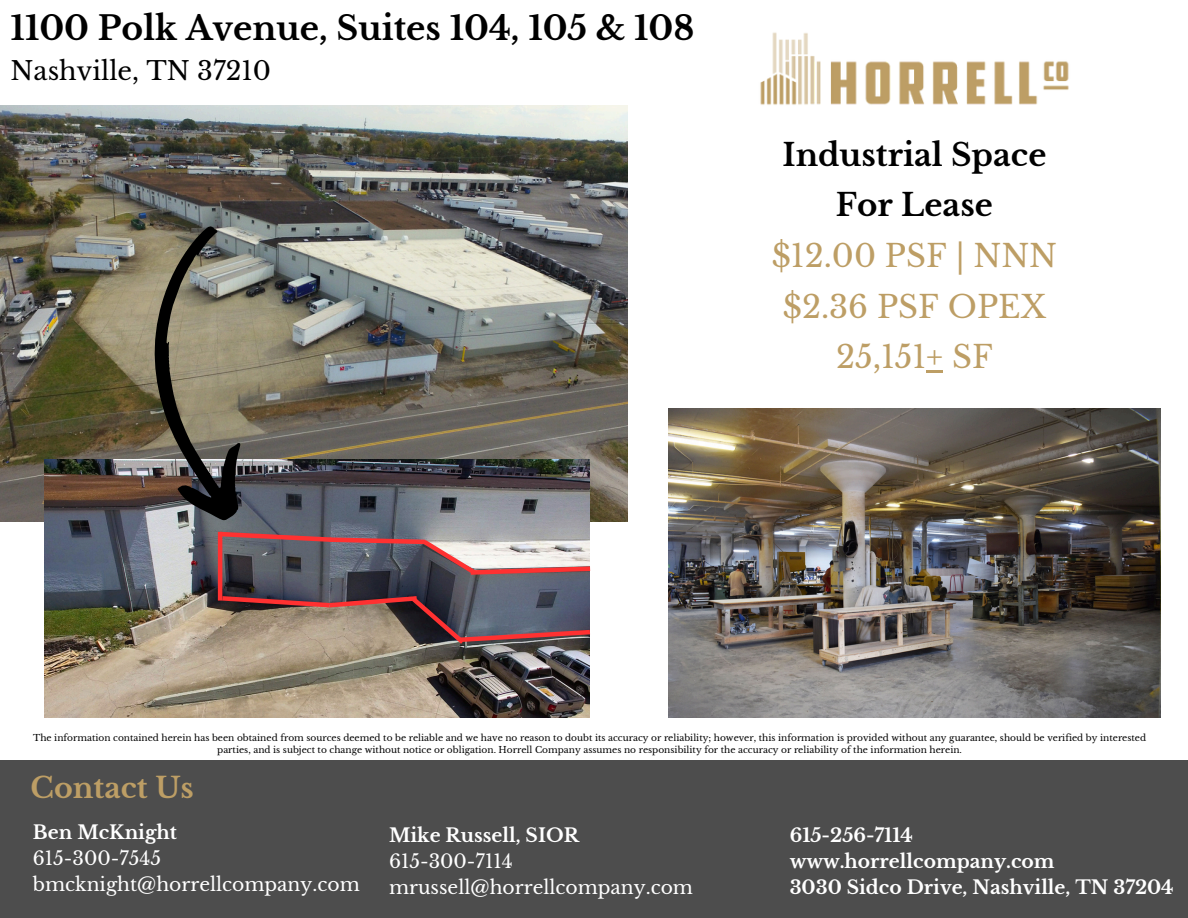
<style>
.page{position:relative;width:1188px;height:918px;background:#fff}
.page>*{position:absolute;margin:0;border:0;box-sizing:border-box;transform-origin:0 0}
.t1{font:700 33px "Libre Baskerville";color:#000}
.t2{font:30.9px/50.7px "Libre Baskerville";color:#bd9e65;text-align:center}
.t3{font:700 28.5px "Libre Baskerville";color:#bd9e65}
.t4{font:25.5px "Libre Baskerville";color:#000}
.t5{font:18.75px/25.8px "Libre Baskerville";color:#fff}
.t6{font:700 18.75px/25.8px "Libre Baskerville";color:#fff}
.t7{font:9px/12px "Libre Baskerville";color:#000;text-align:center}
.s1{font-weight:700;color:#000}
.s2{font-weight:700}
</style>
<div class="page">
<img style="left:0;top:106px;width:627px;height:416px">
<img style="left:44px;top:459px;width:546px;height:259px">
<div style="left:0;top:761px;width:1188px;height:157px;background:#4d4d4d"></div>
<img style="left:760px;top:32px;width:309px;height:73px">
<img style="left:669px;top:408px;width:491px;height:310px">
<hr style="left:926px;top:370px;width:17px;height:3px;background:#bd9e65">
<img style="left:134px;top:225px;width:461px;height:354px">
<svg style="left:218px;top:592px;width:372px;height:56px;background:#796463"></svg>
<hr style="left:218px;top:532px;width:4px;height:69px;background:#ff3131">
<p class="t1" style="left:11px;top:8px;width:685px">1100 Polk Avenue, Suites 104, 105 &amp; 108</p>
<h6 class="t4" style="left:11px;top:55px;width:262px">Nashville, TN 37210</h6>
<p class="t2" style="left:772px;top:129px;width:287px"><span class="s1">Industrial Space<br>For Lease<br></span>$12.00 PSF | NNN $2.36 PSF OPEX<br>25,151+ SF</p>
<h3 class="t7" style="left:33px;top:732px;width:1115px">The information contained herein has been obtained from sources deemed to be reliable and we have no reason to doubt its accuracy or reliability; however, this information is provided without any guarantee, should be verified by interested parties, and is subject to change without notice or obligation. Horrell Company assumes no responsibility for the accuracy or reliability of the information herein.</h3>
<p class="t3" style="left:31px;top:771px;width:165px">Contact Us</p>
<h2 class="t5" style="left:33px;top:820px;width:328px"><span class="s2">Ben McKnight<br></span>615-300-7545 bmcknight@horrellcompany.com</h2>
<p class="t5" style="left:389px;top:823px;width:305px"><span class="s2">Mike Russell, SIOR<br></span>615-300-7114 mrussell@horrellcompany.com</p>
<h6 class="t6" style="left:790px;top:823px;width:386px">615-256-7114 www.horrellcompany.com<br>3030 Sidco Drive, Nashville, TN 37204</h6>
</div>
